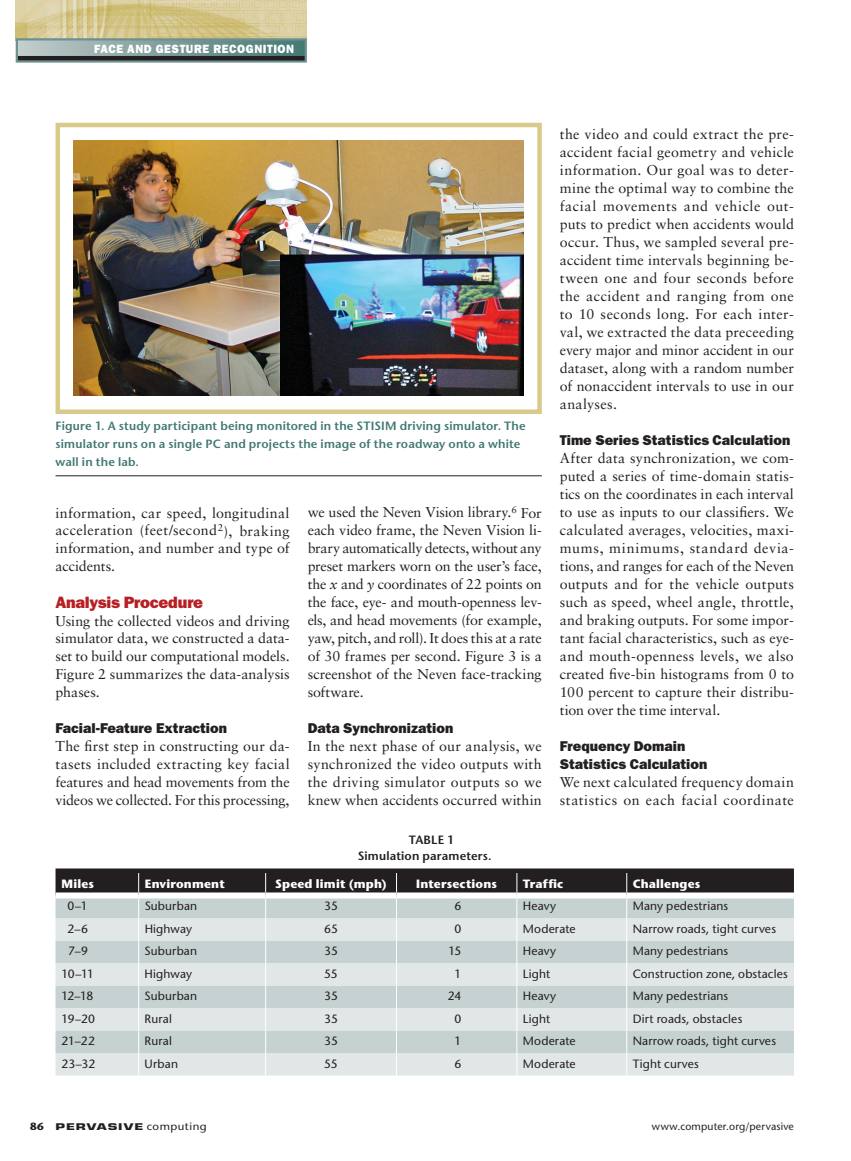
<style>
.page{position:relative;width:851px;height:1161px;background:#fff}
.page>*{position:absolute;margin:0;border:0;box-sizing:border-box;transform-origin:0 0}
.t1{font:16.5px "ITC Franklin Gothic Std Hvy";letter-spacing:-.025em;color:#b62024}
.t2{font:14.25px/18px "Sabon LT Std";letter-spacing:.005em;color:#231f20;text-align:justify}
.t3{font:14.25px/18px "ITC Franklin Gothic Std Hvy";color:#231f20}
.t4{font:14.25px/18px "Sabon LT Std";letter-spacing:.03em;color:#231f20}
.t5{font:500 12px "Stone Sans Std";letter-spacing:.01em;color:#231f20}
.t6{font:600 12px/18px "Stone Sans Std";letter-spacing:.015em;color:#427874}
.t7{font:700 12px "Stone Sans Std";letter-spacing:.015em;color:#fff}
.t8{font:600 12px/16.5px "Stone Sans Std";letter-spacing:.015em;color:#231f20}
.t9{font:12px "ITC Franklin Gothic Std Hvy";letter-spacing:.05em;color:#fff;scale:.95 1}
.t10{font:500 10.5px "Stone Sans Std";letter-spacing:.02em;color:#231f20}
.t11{font:700 9px "Eurostile LT Std";letter-spacing:.07em;color:#231f20;scale:1.5 1}
.s1{font-style:italic}
.s2{font-family:"Stone Sans Std";font-size:10.5px}
.s3{font-family:"Stone Sans Std";font-weight:500;font-size:10.5px}
</style>
<div class="page">
<img style="left:16px;top:0;width:291px;height:38px">
<div style="left:17px;top:39px;width:289px;height:22px;background:linear-gradient(to right,#c1caca,#427572)"></div>
<div style="left:16px;top:38px;width:291px;height:25px;border:2px solid #6d918f"></div>
<hr style="left:18px;top:56px;width:286px;height:4px;background:#231f20">
<hr style="left:56px;top:475px;width:486px;height:1px;background:#231f20">
<img style="left:73px;top:140px;width:451px;height:256px">
<div style="left:56px;top:123px;width:486px;height:290px;border:4px solid #d9ca8b"></div>
<svg style="left:56px;top:868px;width:738px;height:208px;background:#c0c7c7"></svg>
<div style="left:266px;top:892px;width:130px;height:6px;background:#fff"></div>
<div style="left:396px;top:892px;width:121px;height:6px;background:#fff"></div>
<div style="left:517px;top:892px;width:109px;height:6px;background:#fff"></div>
<p class="t9" style="left:94px;top:42px;width:212px">Face and Gesture Recognition</p>
<p class="t6" style="left:56px;top:417px;width:471px">Figure 1. A study participant being monitored in the STISIM driving simulator. The simulator runs on a single PC and projects the image of the roadway onto a white wall in the lab.</p>
<p class="t2" style="left:55px;top:503px;width:235px">information, car speed, longitudinal acceleration (feet/second<sup>2</sup>), braking information, and number and type of accidents.</p>
<p class="t1" style="left:56px;top:592px;width:149px">Analysis Procedure</p>
<p class="t2" style="left:56px;top:611px;width:235px">Using the collected videos and driving simulator data, we constructed a data&shy;set to build our computational models.<br>Figure 2 summarizes the data-analysis phases.</p>
<p class="t3" style="left:56px;top:720px;width:173px">Facial-Feature Extraction</p>
<p class="t2" style="left:56px;top:737px;width:235px">The first step in constructing our da&shy;tasets included extracting key facial features and head movements from the videos we collected. For this processing,</p>
<p class="t2" style="left:307px;top:503px;width:236px">we used the Neven Vision library.<sup>6</sup> For each video frame, the Neven Vision li&shy;brary automatically detects, without any preset markers worn on the user’s face, the <span class="s1">x</span> and <span class="s1">y</span> coordinates of 22 points on the face, eye- and mouth-openness lev&shy;els, and head movements (for example, yaw, pitch, and roll). It does this at a rate of 30 frames per second. Figure 3 is a screenshot of the Neven face-tracking software.</p>
<p class="t3" style="left:307px;top:720px;width:147px">Data Synchronization</p>
<p class="t2" style="left:307px;top:737px;width:236px">In the next phase of our analysis, we synchronized the video outputs with the driving simulator outputs so we knew when accidents occurred within</p>
<p class="t8" style="left:358px;top:831px;width:135px;text-indent:51px">TABLE 1<br>Simulation parameters.</p>
<p class="t2" style="left:559px;top:125px;width:236px">the video and could extract the pre&shy;accident facial geometry and vehicle information. Our goal was to deter&shy;mine the optimal way to combine the facial movements and vehicle out&shy;puts to predict when accidents would occur. Thus, we sampled several pre&shy;accident time intervals beginning be&shy;tween one and four seconds before the accident and ranging from one to 10 seconds long. For each inter&shy;val, we extracted the data preceeding every major and minor accident in our dataset, along with a random number of nonaccident intervals to use in our analyses.</p>
<p class="t3" style="left:559px;top:432px;width:232px">Time Series Statistics Calculation</p>
<p class="t2" style="left:559px;top:449px;width:235px">After data synchronization, we com&shy;puted a series of time-domain statis&shy;tics on the coordinates in each interval to use as inputs to our classifiers. We calculated averages, velocities, maxi&shy;mums, minimums, standard devia&shy;tions, and ranges for each of the Neven outputs and for the vehicle outputs such as speed, wheel angle, throttle, and braking outputs. For some impor&shy;tant facial characteristics, such as eye&shy;and mouth-openness levels, we also created five-bin histograms from 0 to 100 percent to capture their distribu&shy;tion over the time interval.</p>
<p class="t3" style="left:559px;top:738px;width:149px">Frequency Domain<br>Statistics Calculation</p>
<p class="t4" style="left:559px;top:773px;width:235px">We next calculated frequency domain statistics on each facial coordinate</p>
<p class="t7" style="left:61px;top:877px;width:34px">Miles</p>
<p class="t7" style="left:145px;top:877px;width:82px">Environment</p>
<p class="t7" style="left:275px;top:877px;width:113px">Speed limit (mph)</p>
<p class="t7" style="left:416px;top:877px;width:82px">Intersections</p>
<p class="t7" style="left:523px;top:877px;width:42px">Traffic</p>
<p class="t7" style="left:632px;top:877px;width:69px">Challenges</p>
<p class="t5" style="left:67px;top:899px;width:22px">0–1</p>
<p class="t5" style="left:145px;top:899px;width:54px">Suburban</p>
<p class="t5" style="left:324px;top:899px;width:15px">35</p>
<p class="t5" style="left:454px;top:899px;width:8px">6</p>
<p class="t5" style="left:523px;top:899px;width:35px">Heavy</p>
<p class="t5" style="left:632px;top:899px;width:97px">Many pedestrians</p>
<p class="t5" style="left:67px;top:922px;width:22px">2–6</p>
<p class="t5" style="left:145px;top:922px;width:49px">Highway</p>
<p class="t5" style="left:324px;top:922px;width:15px">65</p>
<p class="t5" style="left:454px;top:922px;width:8px">0</p>
<p class="t5" style="left:523px;top:922px;width:54px">Moderate</p>
<p class="t5" style="left:632px;top:922px;width:145px">Narrow roads, tight curves</p>
<p class="t5" style="left:68px;top:944px;width:21px">7–9</p>
<p class="t5" style="left:145px;top:944px;width:54px">Suburban</p>
<p class="t5" style="left:324px;top:944px;width:15px">35</p>
<p class="t5" style="left:448px;top:944px;width:15px">15</p>
<p class="t5" style="left:523px;top:944px;width:35px">Heavy</p>
<p class="t5" style="left:632px;top:944px;width:97px">Many pedestrians</p>
<p class="t5" style="left:61px;top:967px;width:34px">10–11</p>
<p class="t5" style="left:145px;top:967px;width:49px">Highway</p>
<p class="t5" style="left:324px;top:967px;width:15px">55</p>
<p class="t5" style="left:454px;top:967px;width:8px">1</p>
<p class="t5" style="left:523px;top:967px;width:29px">Light</p>
<p class="t5" style="left:632px;top:967px;width:157px">Construction zone, obstacles</p>
<p class="t5" style="left:61px;top:989px;width:33px">12–18</p>
<p class="t5" style="left:145px;top:989px;width:54px">Suburban</p>
<p class="t5" style="left:324px;top:989px;width:15px">35</p>
<p class="t5" style="left:448px;top:989px;width:15px">24</p>
<p class="t5" style="left:523px;top:989px;width:35px">Heavy</p>
<p class="t5" style="left:632px;top:989px;width:97px">Many pedestrians</p>
<p class="t5" style="left:61px;top:1012px;width:35px">19–20</p>
<p class="t5" style="left:145px;top:1012px;width:29px">Rural</p>
<p class="t5" style="left:324px;top:1012px;width:15px">35</p>
<p class="t5" style="left:454px;top:1012px;width:8px">0</p>
<p class="t5" style="left:523px;top:1012px;width:29px">Light</p>
<p class="t5" style="left:632px;top:1012px;width:111px">Dirt roads, obstacles</p>
<p class="t5" style="left:61px;top:1034px;width:35px">21–22</p>
<p class="t5" style="left:145px;top:1034px;width:29px">Rural</p>
<p class="t5" style="left:324px;top:1034px;width:15px">35</p>
<p class="t5" style="left:454px;top:1034px;width:8px">1</p>
<p class="t5" style="left:523px;top:1034px;width:54px">Moderate</p>
<p class="t5" style="left:632px;top:1034px;width:145px">Narrow roads, tight curves</p>
<p class="t5" style="left:61px;top:1057px;width:35px">23–32</p>
<p class="t5" style="left:145px;top:1057px;width:35px">Urban</p>
<p class="t5" style="left:324px;top:1057px;width:15px">55</p>
<p class="t5" style="left:454px;top:1057px;width:8px">6</p>
<p class="t5" style="left:523px;top:1057px;width:54px">Moderate</p>
<p class="t5" style="left:632px;top:1057px;width:68px">Tight curves</p>
<p class="t11" style="left:30px;top:1121px;width:119px"><span class="s2">86</span> PERVASIVE <span class="s3">computing</span></p>
<p class="t10" style="left:652px;top:1120px;width:143px">www.computer.org/pervasive</p>
</div>
